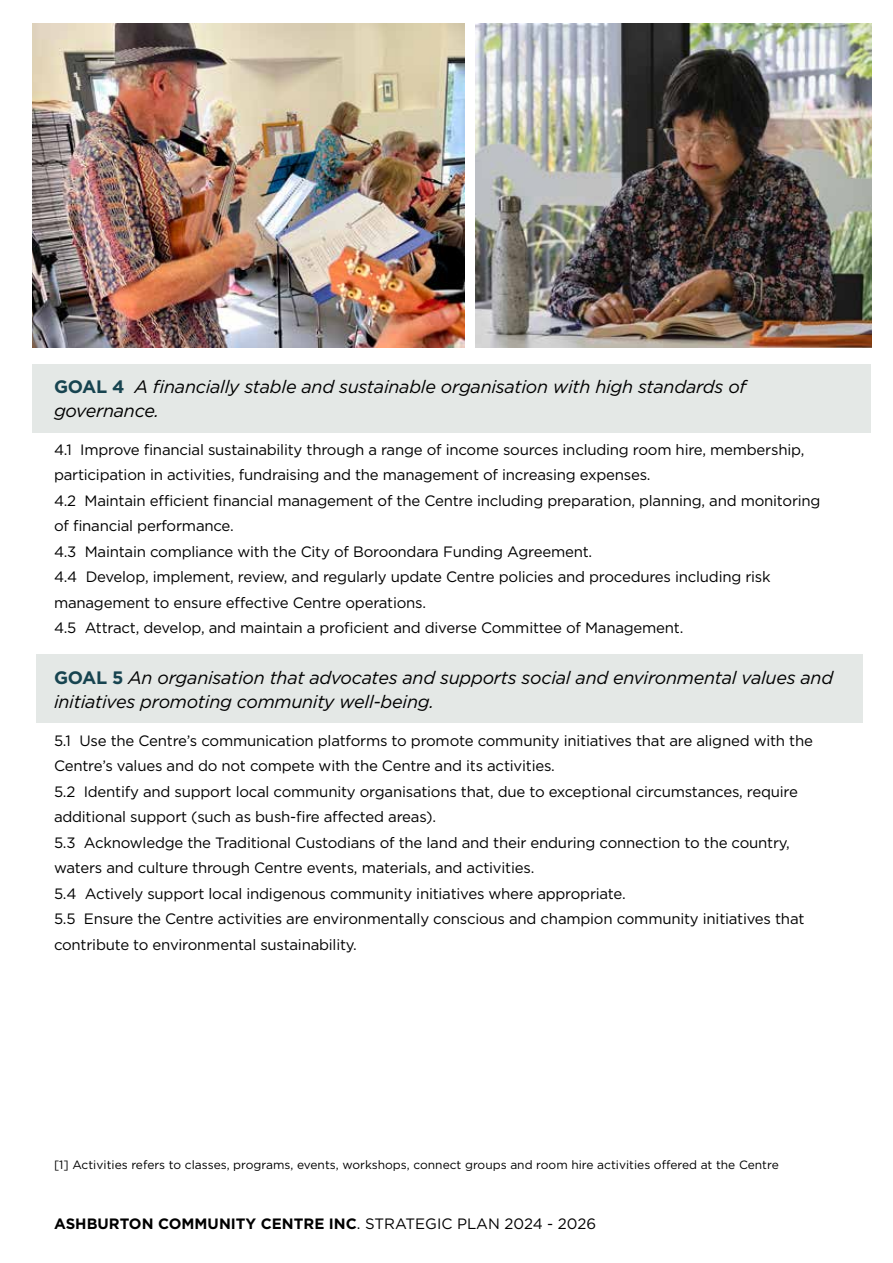
<style>
.page{position:relative;width:893px;height:1263px;background:#fff}
.page>*{position:absolute;margin:0;border:0;box-sizing:border-box;transform-origin:0 0}
.t1{font:italic 18px/24px "Gotham";letter-spacing:-.015em;color:#000}
.t2{font:15px/25.5px "Gotham";letter-spacing:-.015em;color:#000}
.t3{font:700 15px "Gotham";color:#000}
.t4{font:12px "Gotham";color:#000}
.s1{font-weight:700;font-style:normal;color:#174450}
.s2{font-weight:400}
</style>
<div class="page">
<div style="left:36px;top:655px;width:826px;height:68px;background:#e4e8e6"></div>
<div style="left:32px;top:364px;width:839px;height:68px;background:#e4e8e6"></div>
<img style="left:33px;top:24px;width:431px;height:324px">
<img style="left:475px;top:24px;width:396px;height:324px">
<p class="t1" style="left:54px;top:374px;width:694px"><span class="s1">GOAL 4</span> A financially stable and sustainable organisation with high standards of governance.</p>
<p class="t2" style="left:54px;top:436px;width:768px">4.1 Improve financial sustainability through a range of income sources including room hire, membership, participation in activities, fundraising and the management of increasing expenses.<br>4.2 Maintain efficient financial management of the Centre including preparation, planning, and monitoring of financial performance.<br>4.3 Maintain compliance with the City of Boroondara Funding Agreement.<br>4.4 Develop, implement, review, and regularly update Centre policies and procedures including risk management to ensure effective Centre operations.<br>4.5 Attract, develop, and maintain a proficient and diverse Committee of Management.</p>
<p class="t1" style="left:54px;top:665px;width:781px"><span class="s1">GOAL 5</span> An organisation that advocates and supports social and environmental values and initiatives promoting community well-being.</p>
<p class="t2" style="left:54px;top:727px;width:760px">5.1 Use the Centre’s communication platforms to promote community initiatives that are aligned with the Centre’s values and do not compete with the Centre and its activities.<br>5.2 Identify and support local community organisations that, due to exceptional circumstances, require additional support (such as bush-fire affected areas).<br>5.3 Acknowledge the Traditional Custodians of the land and their enduring connection to the country, waters and culture through Centre events, materials, and activities.<br>5.4 Actively support local indigenous community initiatives where appropriate.<br>5.5 Ensure the Centre activities are environmentally conscious and champion community initiatives that contribute to environmental sustainability.</p>
<p class="t4" style="left:54px;top:1157px;width:726px">[1] Activities refers to classes, programs, events, workshops, connect groups and room hire activities offered at the Centre</p>
<p class="t3" style="left:54px;top:1213px;width:544px">ASHBURTON COMMUNITY CENTRE INC<span class="s2">. STRATEGIC PLAN 2024 - 2026</span></p>
</div>
